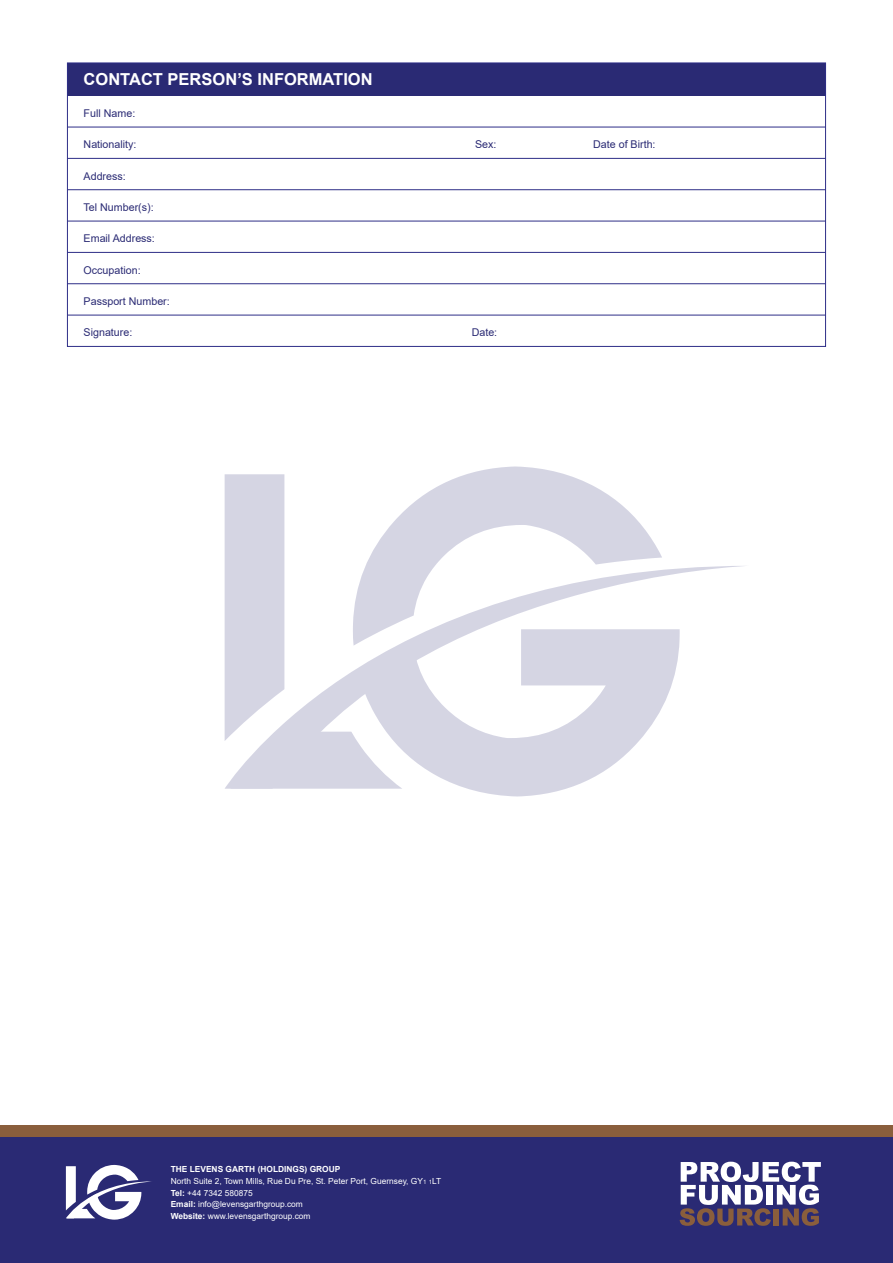
<style>
.page{position:relative;width:893px;height:1263px;background:#fff}
.page>*{position:absolute;margin:0;border:0;box-sizing:border-box;transform-origin:0 0}
.t1{font:700 16.5px "Arial";color:#fff}
.t2{font:10.65px "Arial";color:#2a2a74}
.t3{font:8.4px/11.7px "Arial";color:#fff}
.s1{font-weight:700}
.s2{font-size:6px}
</style>
<div class="page">
<div style="left:225px;top:474px;width:60px;height:92px;background:#d5d5e3"></div>
<svg style="left:469px;top:789px;width:95px;height:7px"></svg>
<svg style="left:365px;top:466px;width:297px;height:100px;fill:#d5d5e3"></svg>
<svg style="left:225px;top:566px;width:518px;height:223px"></svg>
<div style="left:0;top:1136px;width:893px;height:127px;background:#2a2a74"></div>
<div style="left:67px;top:63px;width:758px;height:33px;background:#2a2a74"></div>
<hr style="left:67px;top:127px;width:758px;height:1px;background:#2e2e87">
<hr style="left:67px;top:158px;width:758px;height:1px;background:#2e2e87">
<hr style="left:67px;top:189px;width:758px;height:1px;background:#2e2e87">
<hr style="left:67px;top:221px;width:758px;height:1px;background:#2e2e87">
<hr style="left:67px;top:252px;width:758px;height:1px;background:#2e2e87">
<hr style="left:67px;top:283px;width:758px;height:1px;background:#2e2e87">
<hr style="left:67px;top:315px;width:758px;height:1px;background:#2e2e87">
<div style="left:0;top:1125px;width:893px;height:11px;background:#8a5e3c"></div>
<svg style="left:680px;top:1162px;width:141px;height:64px"></svg>
<svg style="left:66px;top:1165px;width:85px;height:55px"></svg>
<h1 class="t1" style="left:84px;top:68px;width:291px">CONTACT PERSON’S INFORMATION</h1>
<p class="t2" style="left:84px;top:106px;width:53px">Full Name:</p>
<p class="t2" style="left:84px;top:137px;width:54px">Nationality:</p>
<p class="t2" style="left:475px;top:137px;width:23px">Sex:</p>
<p class="t2" style="left:593px;top:137px;width:64px">Date of Birth:</p>
<p class="t2" style="left:84px;top:169px;width:44px">Address:</p>
<p class="t2" style="left:84px;top:200px;width:72px">Tel Number(s):</p>
<p class="t2" style="left:84px;top:231px;width:73px">Email Address:</p>
<p class="t2" style="left:84px;top:263px;width:59px">Occupation:</p>
<p class="t2" style="left:84px;top:294px;width:88px">Passport Number:</p>
<p class="t2" style="left:84px;top:325px;width:50px">Signature:</p>
<p class="t2" style="left:472px;top:325px;width:27px">Date:</p>
<p class="t3" style="left:171px;top:1163px;width:272px"><span class="s1">THE LEVENS GARTH (HOLDINGS) GROUP<br></span>North Suite 2, Town Mills, Rue Du Pre, St. Peter Port, Guernsey, GY<span class="s2">1 1</span>LT <span class="s1">Tel:</span> +44 7342 580875<br><span class="s1">Email:</span> info@levensgarthgroup.com<br><span class="s1">Website:</span> www.levensgarthgroup.com</p>
</div>
